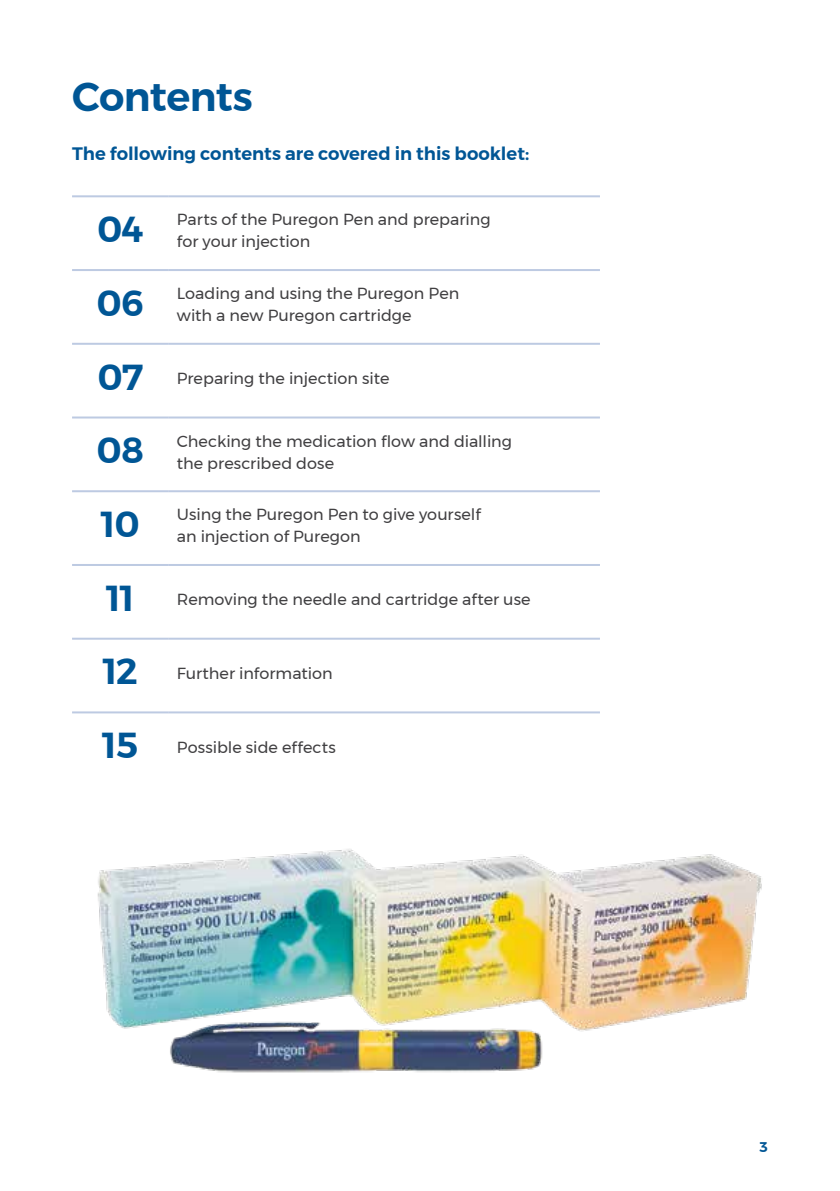
<style>
.page{position:relative;width:840px;height:1191px;background:#fff}
.page>*{position:absolute;margin:0;border:0;box-sizing:border-box;transform-origin:0 0}
.t1{font:600 40px "Montserrat";letter-spacing:-.015em;color:#005695}
.t2{font:600 36px "Montserrat";letter-spacing:-.015em;color:#005695}
.t3{font:600 18px "Montserrat";color:#005695}
.t4{font:16px/22px "Montserrat";color:#414042}
.t5{font:600 14px "Montserrat";color:#005695}
</style>
<div class="page">
<hr style="left:72px;top:195px;width:97px;height:2px;background:#bdcae2">
<hr style="left:169px;top:195px;width:430px;height:2px;background:#bdcae2">
<hr style="left:72px;top:269px;width:97px;height:2px;background:#bdcae2">
<hr style="left:169px;top:269px;width:430px;height:2px;background:#bdcae2">
<hr style="left:72px;top:343px;width:97px;height:2px;background:#bdcae2">
<hr style="left:169px;top:343px;width:430px;height:2px;background:#bdcae2">
<hr style="left:72px;top:416px;width:97px;height:2px;background:#bdcae2">
<hr style="left:169px;top:416px;width:430px;height:2px;background:#bdcae2">
<hr style="left:72px;top:490px;width:97px;height:2px;background:#bdcae2">
<hr style="left:169px;top:490px;width:430px;height:2px;background:#bdcae2">
<hr style="left:72px;top:564px;width:97px;height:2px;background:#bdcae2">
<hr style="left:169px;top:564px;width:430px;height:2px;background:#bdcae2">
<hr style="left:72px;top:637px;width:97px;height:2px;background:#bdcae2">
<hr style="left:169px;top:637px;width:430px;height:2px;background:#bdcae2">
<hr style="left:72px;top:711px;width:97px;height:2px;background:#bdcae2">
<hr style="left:169px;top:711px;width:430px;height:2px;background:#bdcae2">
<img style="left:97px;top:849px;width:665px;height:224px">
<h1 class="t1" style="left:72px;top:65px;width:182px">Contents</h1>
<p class="t3" style="left:72px;top:139px;width:458px">The following contents are covered in this booklet:</p>
<h2 class="t2" style="left:97px;top:201px;width:48px">04</h2>
<p class="t4" style="left:177px;top:209px;width:315px">Parts of the Puregon Pen and preparing for your injection</p>
<h2 class="t2" style="left:96px;top:274px;width:49px">06</h2>
<p class="t4" style="left:177px;top:282px;width:284px">Loading and using the Puregon Pen with a new Puregon cartridge</p>
<h2 class="t2" style="left:97px;top:348px;width:47px">07</h2>
<p class="t4" style="left:177px;top:367px;width:214px">Preparing the injection site</p>
<h2 class="t2" style="left:97px;top:422px;width:49px">08</h2>
<p class="t4" style="left:177px;top:430px;width:336px">Checking the medication flow and dialling the prescribed dose</p>
<h2 class="t2" style="left:101px;top:496px;width:40px">10</h2>
<p class="t4" style="left:177px;top:503px;width:305px">Using the Puregon Pen to give yourself an injection of Puregon</p>
<h2 class="t2" style="left:107px;top:569px;width:29px">11</h2>
<p class="t4" style="left:177px;top:588px;width:355px">Removing the needle and cartridge after use</p>
<h2 class="t2" style="left:103px;top:643px;width:36px">12</h2>
<p class="t4" style="left:177px;top:662px;width:157px">Further information</p>
<h2 class="t2" style="left:103px;top:717px;width:37px">15</h2>
<p class="t4" style="left:177px;top:735px;width:160px">Possible side effects</p>
<p class="t5" style="left:759px;top:1136px;width:10px">3</p>
</div>
